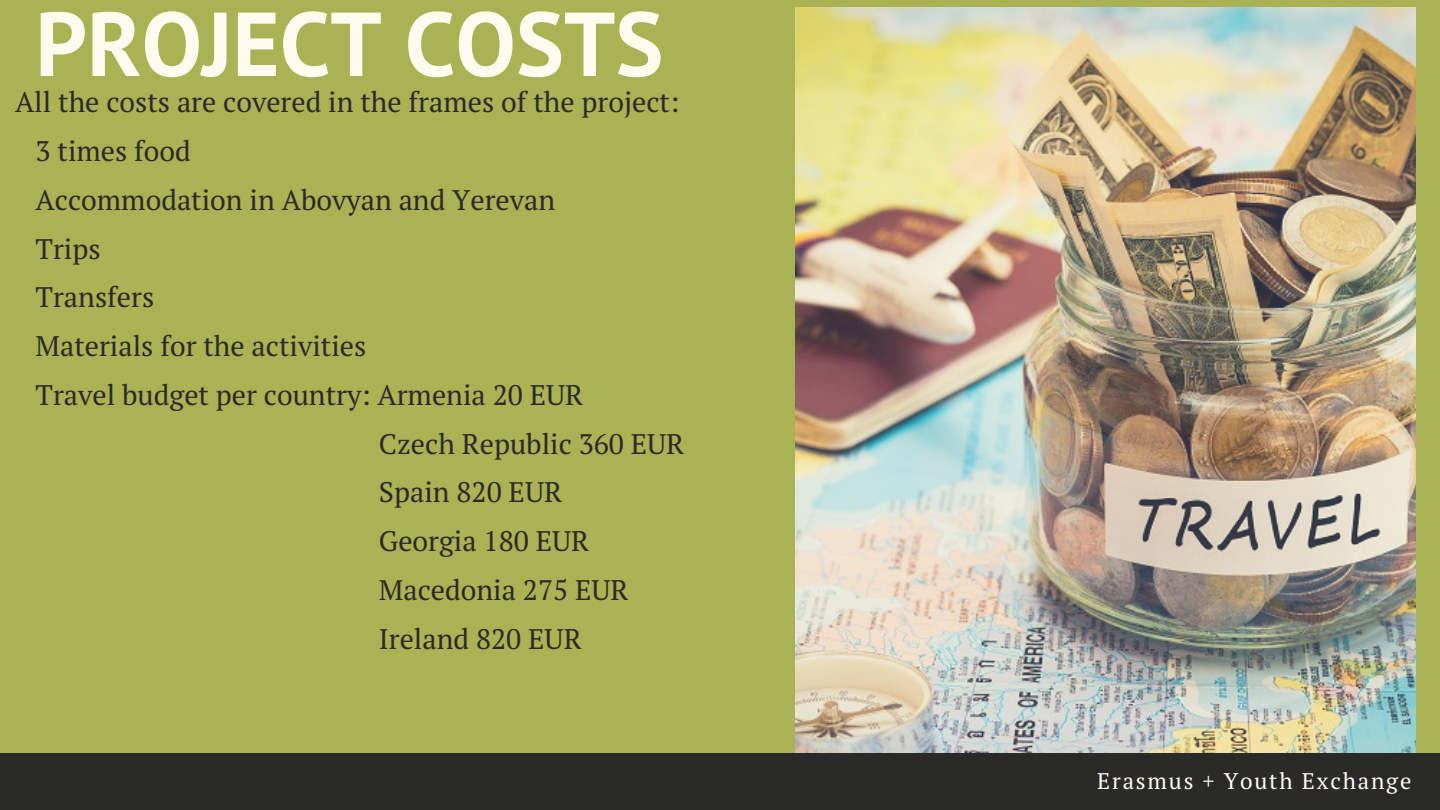
<style>
.page{position:relative;width:1440px;height:810px;background:#aab253}
.page>*{position:absolute;margin:0;border:0;box-sizing:border-box;transform-origin:0 0}
.t1{font:700 90.6px "PT Sans";color:#fffbef}
.t2{font:28.3px "PT Serif";color:#2a2a28}
.t3{font:22.6px "PT Serif";letter-spacing:.08em;color:#fffbef}
</style>
<div class="page">
<img style="left:795px;top:8px;width:621px;height:745px">
<div style="left:0;top:753px;width:1440px;height:57px;background:#2a2a28"></div>
<h1 class="t1" style="left:35px;top:-16px;width:630px">PROJECT COSTS</h1>
<p class="t2" style="left:15px;top:83px;width:666px">All the costs are covered in the frames of the project:</p>
<p class="t2" style="left:36px;top:132px;width:157px">3 times food</p>
<p class="t2" style="left:36px;top:180px;width:521px">Accommodation in Abovyan and Yerevan</p>
<p class="t2" style="left:36px;top:229px;width:67px">Trips</p>
<p class="t2" style="left:36px;top:278px;width:120px">Transfers</p>
<p class="t2" style="left:36px;top:327px;width:332px">Materials for the activities</p>
<p class="t2" style="left:36px;top:375px;width:549px">Travel budget per country: Armenia 20 EUR</p>
<p class="t2" style="left:379px;top:424px;width:307px">Czech Republic 360 EUR</p>
<p class="t2" style="left:379px;top:473px;width:185px">Spain 820 EUR</p>
<p class="t2" style="left:379px;top:522px;width:212px">Georgia 180 EUR</p>
<p class="t2" style="left:379px;top:570px;width:251px">Macedonia 275 EUR</p>
<p class="t2" style="left:379px;top:619px;width:204px">Ireland 820 EUR</p>
<p class="t3" style="left:1097px;top:765px;width:316px">Erasmus + Youth Exchange</p>
</div>
